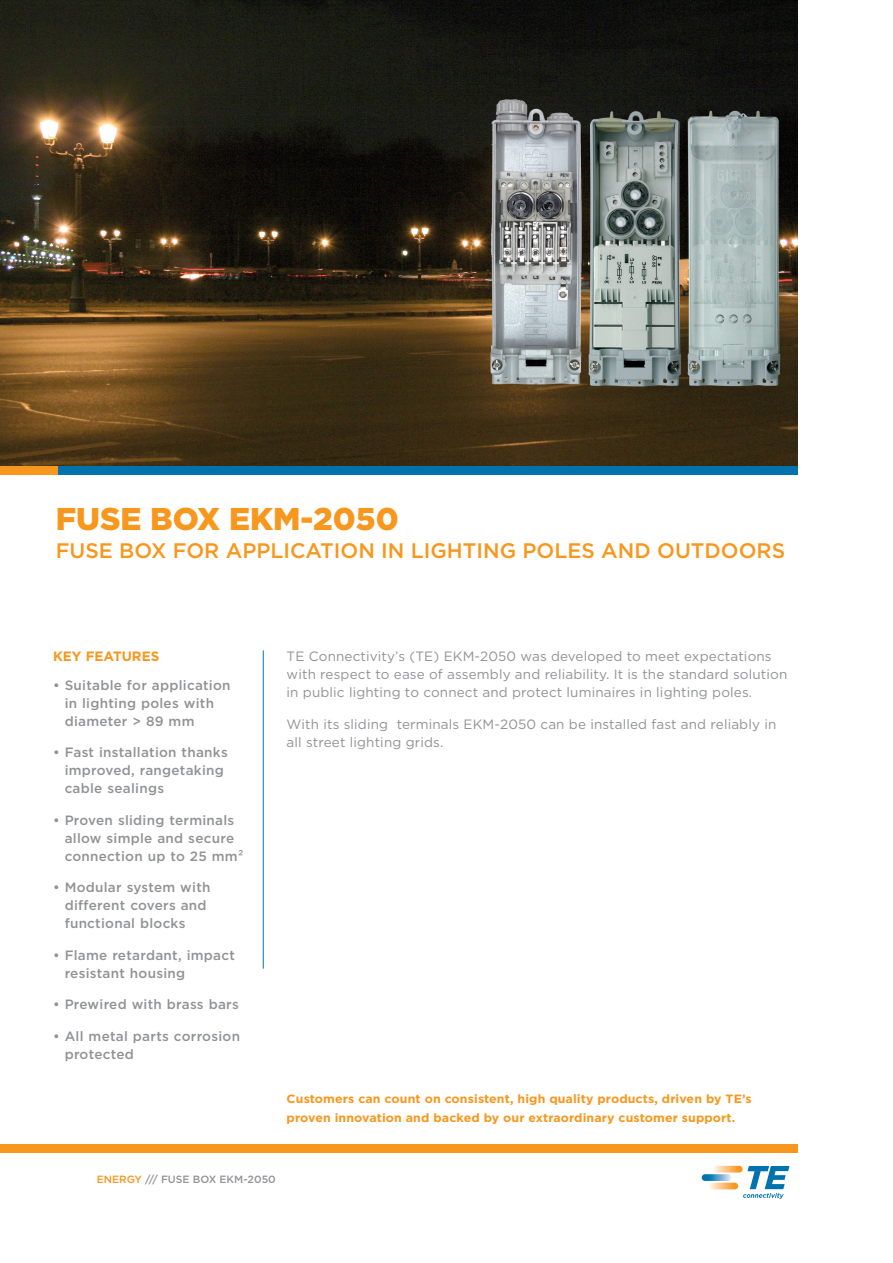
<style>
.page{position:relative;width:893px;height:1263px;background:#fff}
.page>*{position:absolute;margin:0;border:0;box-sizing:border-box;transform-origin:0 0}
.Cover_-_Main_Headlin{font:900 31.5px "Gotham";color:#f7971d}
.a_RAYCHEM_product{font:500 21px "Gotham";color:#f7971d}
.Key_Features_-_Bulle{font:500 13.5px/18px "Gotham";letter-spacing:.02em;color:#919295}
.Main_Body_Copy{font:13.5px/18px "Gotham";letter-spacing:.01em;color:#919295}
.KEY_FEATURE__TITLE{font:700 13.5px "Gotham";color:#f7971d}
.Cover_-_Closing_Copy{font:700 12px/19.5px "Gotham";letter-spacing:.01em;color:#f7971d}
.B_Footer_Info{font:500 10.5px "Gotham";color:#919295}
.s1{color:#f7971d}
</style>
<div class="page">
<img style="left:0;top:0;width:797px;height:466px">
<hr style="left:263px;top:650px;width:1px;height:318px;background:#0073ae">
<div style="left:0;top:466px;width:58px;height:9px;background:#f7971d"></div>
<div style="left:58px;top:466px;width:739px;height:9px;background:#0073ae"></div>
<div style="left:0;top:1144px;width:797px;height:9px;background:#f7971d"></div>
<svg style="left:713px;top:1166px;width:30px;height:6px"></svg>
<svg style="left:708px;top:1183px;width:30px;height:6px"></svg>
<svg style="left:702px;top:1174px;width:29px;height:7px"></svg>
<svg style="left:743px;top:1166px;width:46px;height:33px"></svg>
<p class="Cover_-_Main_Headlin" style="left:56px;top:497px;width:345px">FUSE BOX EKM-2050</p>
<p class="a_RAYCHEM_product" style="left:56px;top:537px;width:731px">FUSE BOX FOR APPLICATION IN LIGHTING POLES AND OUTDOORS</p>
<p class="KEY_FEATURE__TITLE" style="left:53px;top:647px;width:108px">KEY FEATURES</p>
<p class="Main_Body_Copy" style="left:287px;top:647px;width:502px">TE Connectivity’s (TE) EKM-2050 was developed to meet expectations with respect to ease of assembly and reliability. It is the standard solution in public lighting to connect and protect luminaires in lighting poles.</p>
<p class="Main_Body_Copy" style="left:287px;top:715px;width:491px">With its sliding terminals EKM-2050 can be installed fast and reliably in all street lighting grids.</p>
<p class="Key_Features_-_Bulle" style="left:65px;top:676px;width:167px;text-indent:-12px">• Suitable for application in lighting poles with diameter &gt; 89 mm</p>
<p class="Key_Features_-_Bulle" style="left:65px;top:743px;width:165px;text-indent:-12px">• Fast installation thanks improved, rangetaking cable sealings</p>
<p class="Key_Features_-_Bulle" style="left:65px;top:811px;width:180px;text-indent:-12px">• Proven sliding terminals allow simple and secure connection up to 25 mm²</p>
<p class="Key_Features_-_Bulle" style="left:65px;top:878px;width:147px;text-indent:-12px">• Modular system with different covers and functional blocks</p>
<p class="Key_Features_-_Bulle" style="left:65px;top:946px;width:172px;text-indent:-12px">• Flame retardant, impact resistant housing</p>
<p class="Key_Features_-_Bulle" style="left:53px;top:995px;width:187px">• Prewired with brass bars</p>
<p class="Key_Features_-_Bulle" style="left:65px;top:1027px;width:177px;text-indent:-12px">• All metal parts corrosion protected</p>
<p class="Cover_-_Closing_Copy" style="left:287px;top:1089px;width:467px">Customers can count on consistent, high quality products, driven by TE’s proven innovation and backed by our extraordinary customer support.</p>
<p class="B_Footer_Info" style="left:97px;top:1173px;width:181px"><span class="s1">ENERGY</span> /// FUSE BOX EKM-2050</p>
</div>
